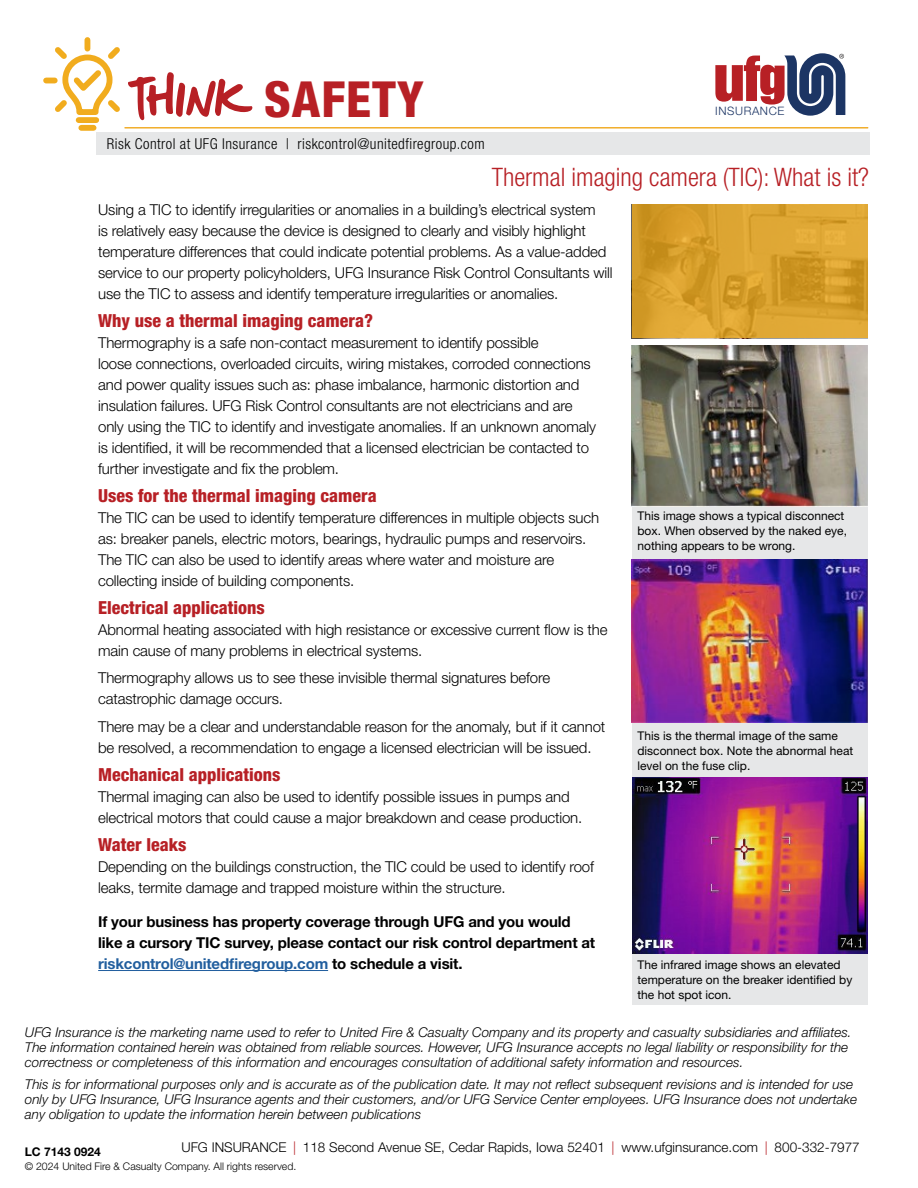
<style>
.page{position:relative;width:918px;height:1188px;background:#fff}
.page>*{position:absolute;margin:0;border:0;box-sizing:border-box;transform-origin:0 0}
.t1{font:800 condensed 49.8px "Helvetica Neue LT Std";letter-spacing:.02em;color:#b72025}
.t2{font:300 condensed 25.5px "Helvetica Neue LT Std";color:#b72025}
.t3{font:800 condensed 18px "Helvetica Neue LT Std";color:#b72025}
.t4{font:300 15px/21px "Helvetica Neue LT Std";letter-spacing:-.01em;color:#000}
.t5{font:700 15px/21px "Helvetica Neue LT Std";letter-spacing:-.01em;color:#000}
.t6{font:300 condensed 15px "Helvetica Neue LT Std";letter-spacing:.03em;color:#000}
.t7{font:italic 300 13.5px/15px "Helvetica Neue LT Std";color:#000}
.t8{font:300 13.5px "Helvetica Neue LT Std";color:#000}
.t9{font:12px/15px "Helvetica Neue LT Std";color:#000}
.t10{font:700 12px "Helvetica Neue LT Std";color:#000}
.t11{font:300 11.7px "Helvetica Neue LT Std";letter-spacing:.05em;color:#1c3564}
.t12{font:300 10.5px "Helvetica Neue LT Std";color:#000}
.s1{font-family:"DK More Or Less";font-weight:400;font-stretch:normal;font-size:55.65px}
.s2{color:#215e9e}
.s3{color:#b72025}
</style>
<div class="page">
<hr style="left:125px;top:127px;width:743px;height:2px;background:#f1ac27">
<div style="left:85px;top:40px;width:5px;height:9px;background:#f1ac1e"></div>
<div style="left:79px;top:117px;width:17px;height:6px;background:#f1ac1e"></div>
<div style="left:81px;top:125px;width:13px;height:6px;background:#f1ac1e"></div>
<div style="left:46px;top:78px;width:9px;height:5px;background:#f1ac1e"></div>
<svg style="left:50px;top:42px;width:70px;height:76px"></svg>
<svg style="left:715px;top:53px;width:130px;height:63px"></svg>
<div style="left:96px;top:133px;width:773px;height:22px;background:#e6e7e8"></div>
<hr style="left:98px;top:970px;width:230px;height:1px;background:#215e9e">
<div style="left:632px;top:346px;width:235px;height:659px;background:#e6e7e8"></div>
<img style="left:632px;top:778px;width:235px;height:176px">
<img style="left:632px;top:346px;width:235px;height:160px">
<svg style="left:632px;top:205px;width:235px;height:133px;background:#d8a02d"></svg>
<img style="left:632px;top:559px;width:235px;height:164px">
<h1 class="t1" style="left:127px;top:69px;width:298px"><span class="s1">Think</span> SAFETY</h1>
<p class="t6" style="left:107px;top:135px;width:379px">Risk Control at UFG Insurance | riskcontrol@unitedfiregroup.com</p>
<p class="t11" style="left:715px;top:104px;width:71px">INSURANCE</p>
<h2 class="t2" style="left:492px;top:162px;width:379px">Thermal imaging camera (TIC): What is it?</h2>
<p class="t4" style="left:98px;top:199px;width:516px">Using a TIC to identify irregularities or anomalies in a building’s electrical system<br>is relatively easy because the device is designed to clearly and visibly highlight temperature differences that could indicate potential problems. As a value-added service to our property policyholders, UFG Insurance Risk Control Consultants will use the TIC to assess and identify temperature irregularities or anomalies.</p>
<p class="t3" style="left:98px;top:309px;width:276px">Why use a thermal imaging camera?</p>
<p class="t4" style="left:98px;top:332px;width:499px">Thermography is a safe non-contact measurement to identify possible<br>loose connections, overloaded circuits, wiring mistakes, corroded connections and power quality issues such as: phase imbalance, harmonic distortion and insulation failures. UFG Risk Control consultants are not electricians and are only using the TIC to identify and investigate anomalies. If an unknown anomaly is identified, it will be recommended that a licensed electrician be contacted to further investigate and fix the problem.</p>
<p class="t3" style="left:98px;top:484px;width:280px">Uses for the thermal imaging camera</p>
<p class="t4" style="left:98px;top:507px;width:503px">The TIC can be used to identify temperature differences in multiple objects such as: breaker panels, electric motors, bearings, hydraulic pumps and reservoirs.<br>The TIC can also be used to identify areas where water and moisture are collecting inside of building components.</p>
<p class="t3" style="left:98px;top:596px;width:168px">Electrical applications</p>
<p class="t4" style="left:98px;top:618px;width:511px">Abnormal heating associated with high resistance or excessive current flow is the main cause of many problems in electrical systems.</p>
<p class="t4" style="left:98px;top:667px;width:454px">Thermography allows us to see these invisible thermal signatures before catastrophic damage occurs.</p>
<p class="t4" style="left:98px;top:716px;width:509px">There may be a clear and understandable reason for the anomaly, but if it cannot be resolved, a recommendation to engage a licensed electrician will be issued.</p>
<p class="t3" style="left:98px;top:763px;width:184px">Mechanical applications</p>
<p class="t4" style="left:98px;top:786px;width:486px">Thermal imaging can also be used to identify possible issues in pumps and electrical motors that could cause a major breakdown and cease production.</p>
<p class="t3" style="left:98px;top:833px;width:90px">Water leaks</p>
<p class="t4" style="left:98px;top:855px;width:497px">Depending on the buildings construction, the TIC could be used to identify roof leaks, termite damage and trapped moisture within the structure.</p>
<p class="t5" style="left:98px;top:911px;width:499px">If your business has property coverage through UFG and you would like a cursory TIC survey, please contact our risk control department at <span class="s2">riskcontrol@unitedfiregroup.com</span> to schedule a visit.</p>
<p class="t9" style="left:637px;top:508px;width:211px">This image shows a typical disconnect box. When observed by the naked eye, nothing appears to be wrong.</p>
<p class="t9" style="left:637px;top:728px;width:217px">This is the thermal image of the same disconnect box. Note the abnormal heat level on the fuse clip.</p>
<p class="t9" style="left:637px;top:957px;width:216px">The infrared image shows an elevated temperature on the breaker identified by the hot spot icon.</p>
<p class="t7" style="left:25px;top:1024px;width:828px">UFG Insurance is the marketing name used to refer to United Fire &amp; Casualty Company and its property and casualty subsidiaries and affiliates.<br>The information contained herein was obtained from reliable sources. However, UFG Insurance accepts no legal liability or responsibility for the correctness or completeness of this information and encourages consultation of additional safety information and resources.</p>
<p class="t7" style="left:25px;top:1076px;width:834px">This is for informational purposes only and is accurate as of the publication date. It may not reflect subsequent revisions and is intended for use only by UFG Insurance, UFG Insurance agents and their customers, and/or UFG Service Center employees. UFG Insurance does not undertake any obligation to update the information herein between publications</p>
<p class="t8" style="left:181px;top:1139px;width:680px">UFG INSURANCE <span class="s3">|</span> 118 Second Avenue SE, Cedar Rapids, Iowa 52401 <span class="s3">|</span> www.ufginsurance.com <span class="s3">|</span> 800-332-7977</p>
<p class="t10" style="left:25px;top:1144px;width:78px">LC 7143 0924</p>
<p class="t12" style="left:25px;top:1159px;width:273px">© 2024 United Fire &amp; Casualty Company. All rights reserved.</p>
</div>
